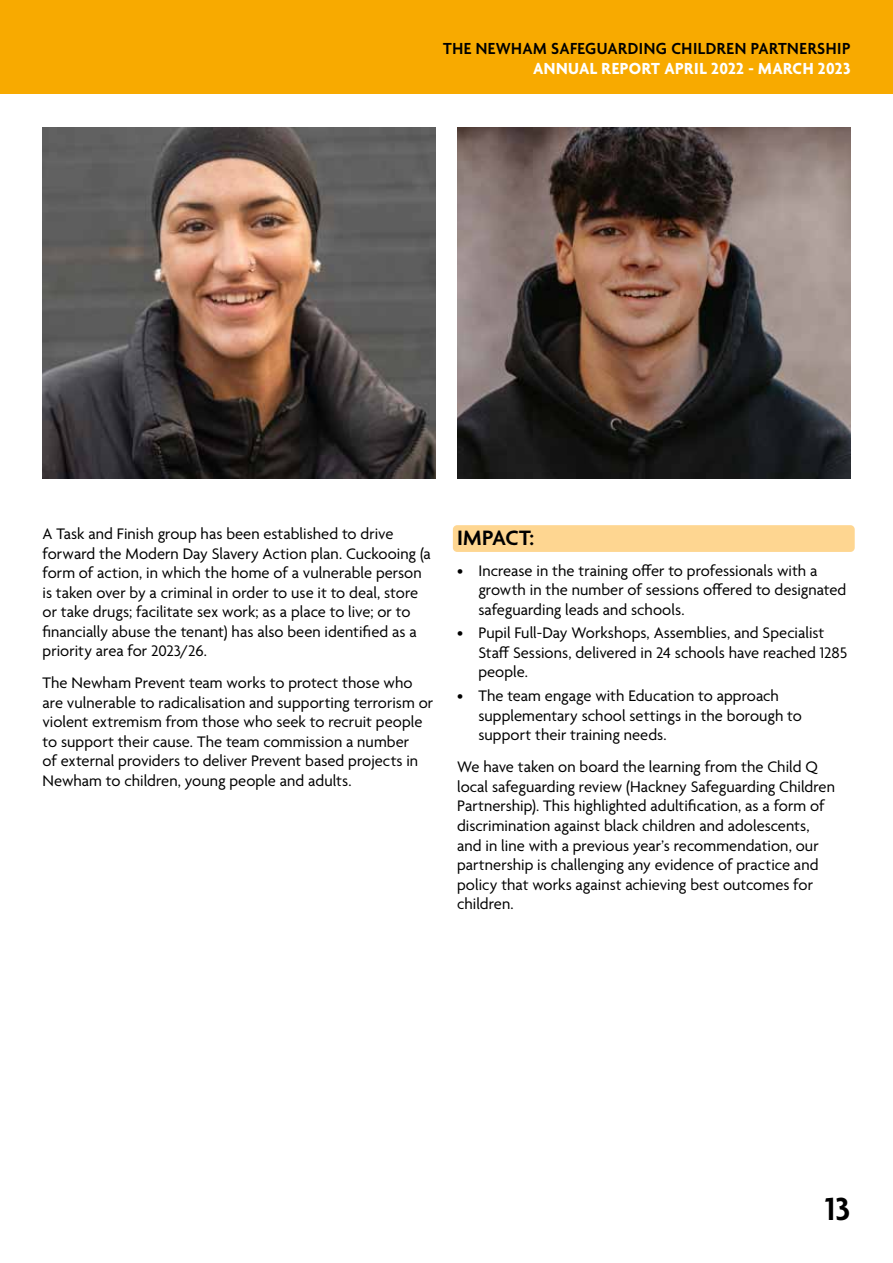
<style>
.page{position:relative;width:893px;height:1263px;background:#fff}
.page>*{position:absolute;margin:0;border:0;box-sizing:border-box;transform-origin:0 0}
.t1{font:600 34.5px "Agenda";color:#000}
.t2{font:600 22.5px "Agenda";letter-spacing:.01em;color:#000}
.t3{font:600 17.4px "Agenda";letter-spacing:.03em;color:#000;scale:.95 1}
.t4{font:700 17.4px "Agenda";letter-spacing:.02em;color:#fff;scale:.95 1}
.t5{font:16.5px/19.5px "Agenda";color:#000}
</style>
<div class="page">
<div style="left:0;top:0;width:893px;height:94px;background:#f8aa00"></div>
<div style="left:453px;top:525px;width:402px;height:27px;background:#fed691;border-radius:4px"></div>
<img style="left:457px;top:128px;width:393px;height:350px">
<img style="left:43px;top:128px;width:393px;height:350px">
<p class="t3" style="left:443px;top:39px;width:430px">THE NEWHAM SAFEGUARDING CHILDREN PARTNERSHIP</p>
<p class="t4" style="left:533px;top:59px;width:336px">ANNUAL REPORT APRIL 2022 - MARCH 2023</p>
<p class="t5" style="left:43px;top:525px;width:390px">A Task and Finish group has been established to drive forward the Modern Day Slavery Action plan. Cuckooing (a form of action, in which the home of a vulnerable person is taken over by a criminal in order to use it to deal, store or take drugs; facilitate sex work; as a place to live; or to financially abuse the tenant) has also been identified as a priority area for 2023/26.</p>
<p class="t5" style="left:43px;top:674px;width:392px">The Newham Prevent team works to protect those who are vulnerable to radicalisation and supporting terrorism or violent extremism from those who seek to recruit people to support their cause. The team commission a number<br>of external providers to deliver Prevent based projects in Newham to children, young people and adults.</p>
<h2 class="t2" style="left:457px;top:526px;width:78px">IMPACT:</h2>
<p class="t5" style="left:478px;top:562px;width:369px;text-indent:-21px">• Increase in the training offer to professionals with a growth in the number of sessions offered to designated safeguarding leads and schools.</p>
<p class="t5" style="left:478px;top:624px;width:370px;text-indent:-21px">• Pupil Full-Day Workshops, Assemblies, and Specialist<br>Staff Sessions, delivered in 24 schools have reached 1285 people.</p>
<p class="t5" style="left:478px;top:687px;width:325px;text-indent:-21px">• The team engage with Education to approach supplementary school settings in the borough to support their training needs.</p>
<p class="t5" style="left:457px;top:758px;width:379px">We have taken on board the learning from the Child Q local safeguarding review (Hackney Safeguarding Children Partnership). This highlighted adultification, as a form of discrimination against black children and adolescents, and in line with a previous year’s recommendation, our partnership is challenging any evidence of practice and policy that works against achieving best outcomes for children.</p>
<h1 class="t1" style="left:825px;top:1191px;width:27px">13</h1>
</div>
